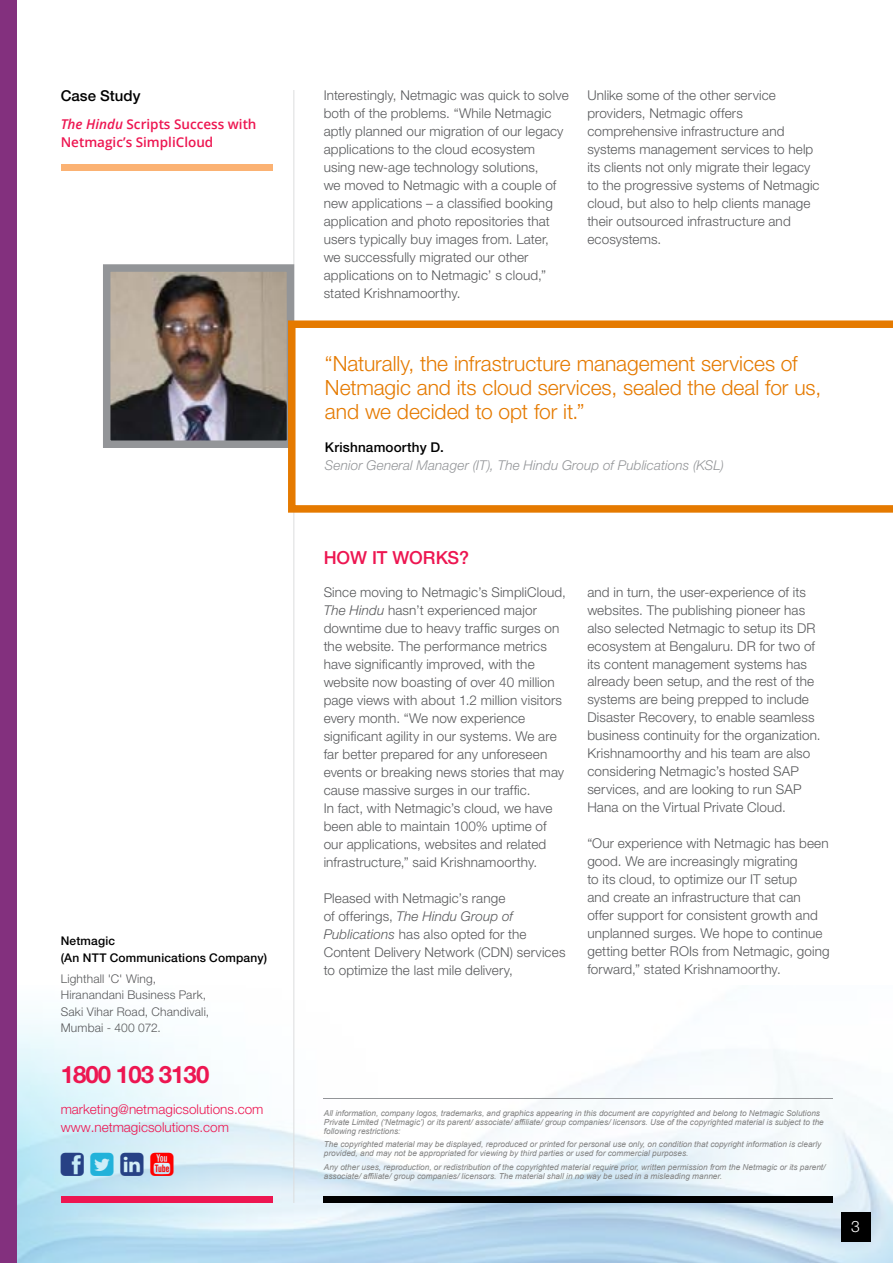
<style>
.page{position:relative;width:893px;height:1263px;background:#fff}
.page>*{position:absolute;margin:0;border:0;box-sizing:border-box;transform-origin:0 0}
.t1{font:700 24px "Helvetica Neue LT Pro";letter-spacing:-.04em;color:#ed1651}
.t2{font:300 21px/24px "Helvetica Neue LT Pro";color:#e57a00}
.t3{font:500 18px "Helvetica Neue LT Pro";letter-spacing:-.005em;color:#ed1651}
.t4{font:300 15.75px "Helvetica Neue LT Pro";color:#fff}
.t5{font:500 15px "Helvetica Neue LT Pro";color:#000}
.t6{font:300 13.5px/18px "Helvetica Neue LT Pro";letter-spacing:.01em;color:#58595b}
.t7{font:italic 300 13.5px "Helvetica Neue LT Pro";letter-spacing:.01em;color:#939598}
.t8{font:300 13.5px/18px "Helvetica Neue LT Pro";color:#ed1651}
.t9{font:600 13.5px/18px "Open Sans";color:#ed1651}
.t10{font:500 13.5px "Helvetica Neue LT Pro";letter-spacing:.01em;color:#000}
.t11{font:300 12px/16.5px "Helvetica Neue LT Pro";letter-spacing:.015em;color:#58595b}
.t12{font:500 12px/16.5px "Helvetica Neue LT Pro";letter-spacing:.015em;color:#000}
.t13{font:italic 8.25px/9px "Arial";color:#808080}
.s1{font-style:italic}
</style>
<div class="page">
<img style="left:17px;top:985px;width:876px;height:278px">
<div style="left:841px;top:1212px;width:29px;height:29px;background:#000"></div>
<div style="left:0;top:0;width:17px;height:1263px;background:#83307e"></div>
<div style="left:61px;top:165px;width:212px;height:6px;background:#fbb273"></div>
<hr style="left:293px;top:90px;width:1px;height:1113px;background:#dcddde">
<div style="left:61px;top:1197px;width:212px;height:6px;background:#ed1651"></div>
<div style="left:324px;top:1197px;width:509px;height:6px;background:#000"></div>
<hr style="left:324px;top:1098px;width:509px;height:1px;background:#939598">
<img style="left:112px;top:273px;width:173px;height:166px">
<div style="left:103px;top:264px;width:191px;height:184px;border:8px solid #939598"></div>
<svg style="left:288px;top:320px;width:605px;height:193px"></svg>
<svg style="left:61px;top:1152px;width:23px;height:23px"></svg>
<svg style="left:91px;top:1152px;width:23px;height:23px"></svg>
<svg style="left:120px;top:1152px;width:24px;height:23px"></svg>
<svg style="left:150px;top:1152px;width:24px;height:23px"></svg>
<p class="t5" style="left:61px;top:86px;width:81px">Case Study</p>
<p class="t9" style="left:61px;top:115px;width:197px"><span class="s1">The Hindu</span> Scripts Success with<br>Netmagic’s SimpliCloud</p>
<p class="t12" style="left:61px;top:933px;width:208px">Netmagic<br>(An NTT Communications Company)</p>
<p class="t11" style="left:61px;top:970px;width:150px">Lighthall 'C' Wing,<br>Hiranandani Business Park,<br>Saki Vihar Road, Chandivali,<br>Mumbai - 400 072.</p>
<h1 class="t1" style="left:61px;top:1060px;width:150px">1800 103 3130</h1>
<p class="t8" style="left:61px;top:1099px;width:204px">marketing@netmagicsolutions.com www.netmagicsolutions.com</p>
<p class="t6" style="left:324px;top:86px;width:247px">Interestingly, Netmagic was quick to solve both of the problems. “While Netmagic aptly planned our migration of our legacy applications to the cloud ecosystem using new-age technology solutions,<br>we moved to Netmagic with a couple of new applications – a classified booking application and photo repositories that users typically buy images from. Later, we successfully migrated our other applications on to Netmagic’ s cloud,” stated Krishnamoorthy.</p>
<p class="t6" style="left:587px;top:86px;width:234px">Unlike some of the other service providers, Netmagic offers comprehensive infrastructure and systems management services to help its clients not only migrate their legacy to the progressive systems of Netmagic cloud, but also to help clients manage their outsourced infrastructure and ecosystems.</p>
<h2 class="t2" style="left:325px;top:351px;width:498px">“Naturally, the infrastructure management services of<br>Netmagic and its cloud services, sealed the deal for us, and we decided to opt for it.”</h2>
<p class="t10" style="left:325px;top:439px;width:120px">Krishnamoorthy D.</p>
<p class="t7" style="left:325px;top:457px;width:401px">Senior General Manager (IT), The Hindu Group of Publications (KSL)</p>
<h3 class="t3" style="left:324px;top:547px;width:147px">HOW IT WORKS?</h3>
<p class="t6" style="left:324px;top:583px;width:244px">Since moving to Netmagic’s SimpliCloud, <span class="s1">The Hindu</span> hasn’t experienced major downtime due to heavy traffic surges on the website. The performance metrics have significantly improved, with the website now boasting of over 40 million page views with about 1.2 million visitors every month. “We now experience significant agility in our systems. We are far better prepared for any unforeseen events or breaking news stories that may cause massive surges in our traffic.<br>In fact, with Netmagic’s cloud, we have been able to maintain 100% uptime of our applications, websites and related infrastructure,” said Krishnamoorthy.</p>
<p class="t6" style="left:324px;top:889px;width:243px">Pleased with Netmagic’s range<br>of offerings, <span class="s1">The Hindu Group of Publications</span> has also opted for the Content Delivery Network (CDN) services to optimize the last mile delivery,</p>
<p class="t6" style="left:587px;top:582px;width:235px">and in turn, the user-experience of its websites. The publishing pioneer has also selected Netmagic to setup its DR ecosystem at Bengaluru. DR for two of its content management systems has already been setup, and the rest of the systems are being prepped to include Disaster Recovery, to enable seamless business continuity for the organization.<br>Krishnamoorthy and his team are also considering Netmagic’s hosted SAP services, and are looking to run SAP Hana on the Virtual Private Cloud.</p>
<p class="t6" style="left:587px;top:834px;width:244px">“Our experience with Netmagic has been good. We are increasingly migrating<br>to its cloud, to optimize our IT setup<br>and create an infrastructure that can offer support for consistent growth and unplanned surges. We hope to continue getting better ROIs from Netmagic, going forward,” stated Krishnamoorthy.</p>
<p class="t13" style="left:324px;top:1109px;width:501px">All information, company logos, trademarks, and graphics appearing in this document are copyrighted and belong to Netmagic Solutions<br>Private Limited (‘Netmagic’) or its parent/ associate/ affiliate/ group companies/ licensors. Use of the copyrighted material is subject to the following restrictions:</p>
<p class="t13" style="left:324px;top:1140px;width:499px">The copyrighted material may be displayed, reproduced or printed for personal use only, on condition that copyright information is clearly provided, and may not be appropriated for viewing by third parties or used for commercial purposes.</p>
<p class="t13" style="left:324px;top:1163px;width:503px">Any other uses, reproduction, or redistribution of the copyrighted material require prior, written permission from the Netmagic or its parent/ associate/ affiliate/ group companies/ licensors. The material shall in no way be used in a misleading manner.</p>
<p class="t4" style="left:851px;top:1217px;width:10px">3</p>
</div>
